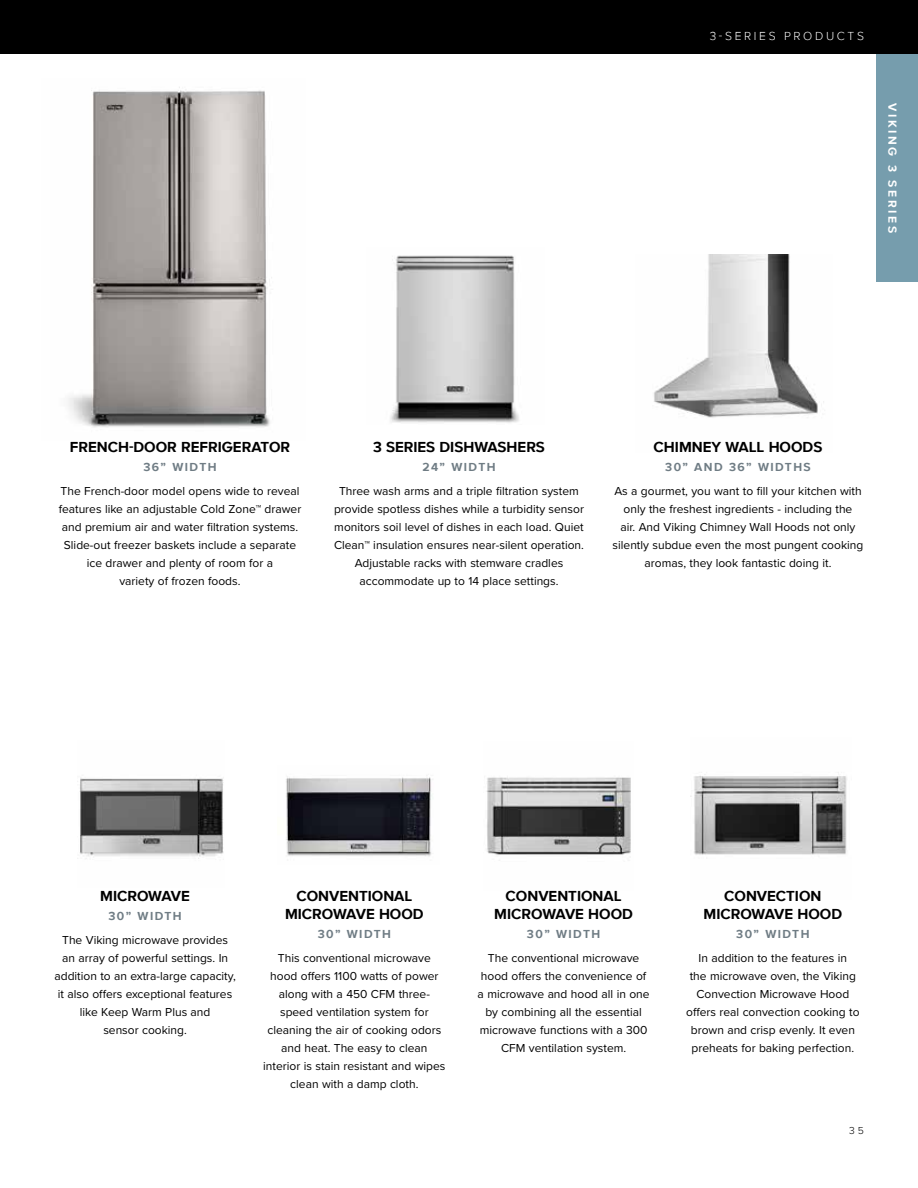
<style>
.page{position:relative;width:918px;height:1188px;background:#fff}
.page>*{position:absolute;margin:0;border:0;box-sizing:border-box;transform-origin:0 0}
.t1{font:700 15px/18px "Proxima Nova A";color:#000;text-align:center}
.t2{font:12px/18px "Proxima Nova";color:#000;text-align:center}
.t3{font:700 12px "Proxima Nova A";letter-spacing:.12em;color:#6f7c84}
.t4{font:300 12px "Proxima Nova A";letter-spacing:.22em;color:#fff}
.t5{font:700 12px "Proxima Nova A";letter-spacing:.22em;color:#fff}
.t6{font:300 10.5px "Proxima Nova";color:#000}
</style>
<div class="page">
<div style="left:0;top:0;width:918px;height:54px;background:#000"></div>
<img style="left:68px;top:87px;width:204px;height:341px">
<img style="left:390px;top:255px;width:129px;height:168px">
<img style="left:654px;top:255px;width:170px;height:163px">
<img style="left:77px;top:777px;width:147px;height:82px">
<img style="left:486px;top:777px;width:145px;height:84px">
<img style="left:690px;top:772px;width:157px;height:83px">
<div style="left:876px;top:54px;width:42px;height:228px;background:#769dad"></div>
<img style="left:286px;top:775px;width:147px;height:82px">
<p class="t4" style="left:710px;top:27px;width:156px">3-SERIES PRODUCTS</p>
<p class="t5" style="left:901px;top:103px;width:131px;rotate:90deg">VIKING 3 SERIES</p>
<p class="t1" style="left:70px;top:438px;width:222px">FRENCH-DOOR REFRIGERATOR</p>
<p class="t3" style="left:143px;top:458px;width:75px">36” WIDTH</p>
<p class="t2" style="left:59px;top:482px;width:244px">The French-door model opens wide to reveal features like an adjustable Cold Zone™ drawer and premium air and water filtration systems.<br>Slide-out freezer baskets include a separate ice drawer and plenty of room for a<br>variety of frozen foods.</p>
<p class="t1" style="left:373px;top:438px;width:173px">3 SERIES DISHWASHERS</p>
<p class="t3" style="left:422px;top:458px;width:75px">24” WIDTH</p>
<p class="t2" style="left:334px;top:482px;width:251px">Three wash arms and a triple filtration system provide spotless dishes while a turbidity sensor monitors soil level of dishes in each load. Quiet Clean™ insulation ensures near-silent operation.<br>Adjustable racks with stemware cradles accommodate up to 14 place settings.</p>
<p class="t1" style="left:654px;top:438px;width:170px">CHIMNEY WALL HOODS</p>
<p class="t3" style="left:665px;top:458px;width:147px">30” AND 36” WIDTHS</p>
<p class="t2" style="left:613px;top:482px;width:252px">As a gourmet, you want to fill your kitchen with only the freshest ingredients - including the<br>air. And Viking Chimney Wall Hoods not only silently subdue even the most pungent cooking aromas, they look fantastic doing it.</p>
<p class="t1" style="left:100px;top:886px;width:91px">MICROWAVE</p>
<p class="t3" style="left:108px;top:907px;width:75px">30” WIDTH</p>
<p class="t2" style="left:54px;top:931px;width:183px">The Viking microwave provides an array of powerful settings. In addition to an extra-large capacity, it also offers exceptional features like Keep Warm Plus and<br>sensor cooking.</p>
<p class="t1" style="left:285px;top:886px;width:140px">CONVENTIONAL<br>MICROWAVE HOOD</p>
<p class="t3" style="left:318px;top:925px;width:75px">30” WIDTH</p>
<p class="t2" style="left:263px;top:949px;width:184px">This conventional microwave hood offers 1100 watts of power along with a 450 CFM three&shy;speed ventilation system for cleaning the air of cooking odors and heat. The easy to clean interior is stain resistant and wipes clean with a damp cloth.</p>
<p class="t1" style="left:494px;top:886px;width:140px">CONVENTIONAL<br>MICROWAVE HOOD</p>
<p class="t3" style="left:527px;top:925px;width:75px">30” WIDTH</p>
<p class="t2" style="left:478px;top:949px;width:174px">The conventional microwave hood offers the convenience of a microwave and hood all in one by combining all the essential microwave functions with a 300<br>CFM ventilation system.</p>
<p class="t1" style="left:704px;top:886px;width:140px">CONVECTION<br>MICROWAVE HOOD</p>
<p class="t3" style="left:736px;top:925px;width:75px">30” WIDTH</p>
<p class="t2" style="left:686px;top:949px;width:175px">In addition to the features in<br>the microwave oven, the Viking<br>Convection Microwave Hood offers real convection cooking to brown and crisp evenly. It even preheats for baking perfection.</p>
<p class="t6" style="left:849px;top:1123px;width:16px">3 5</p>
</div>
